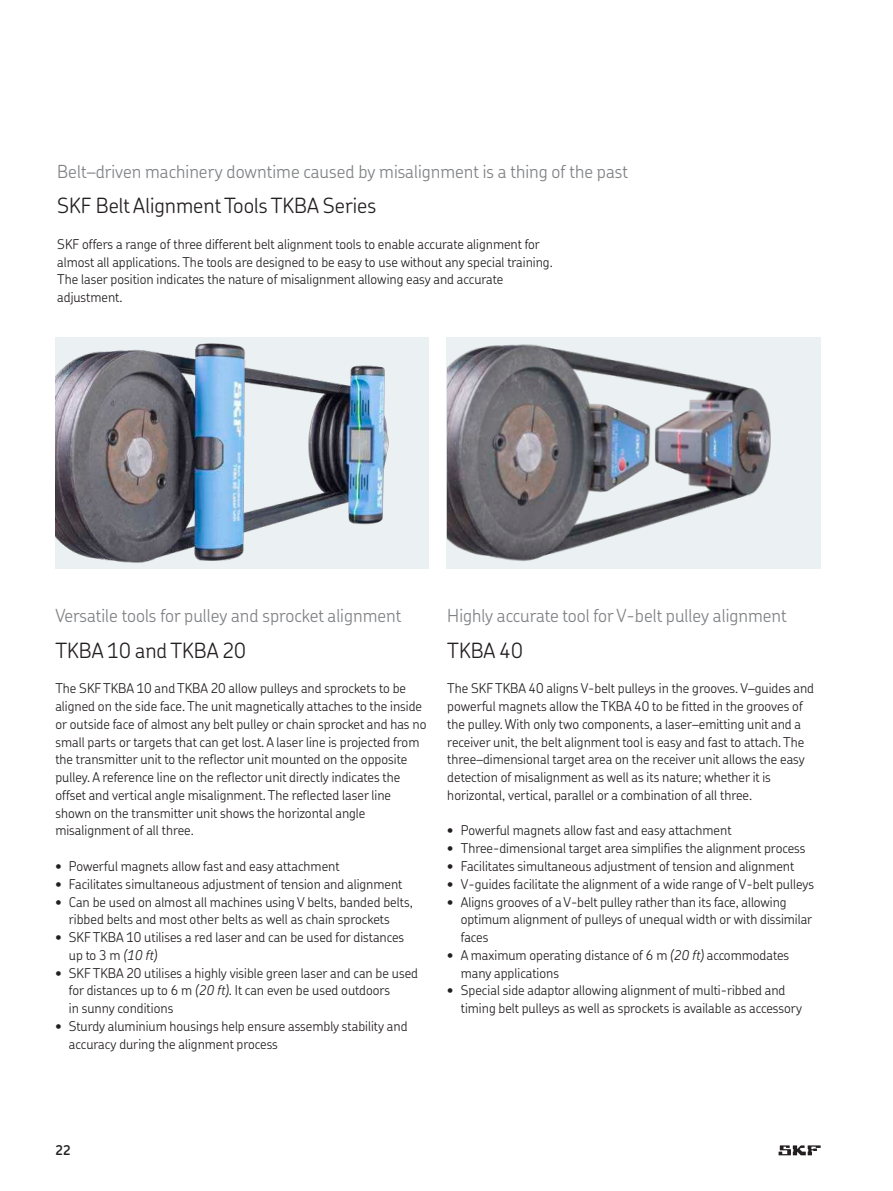
<style>
.page{position:relative;width:893px;height:1191px;background:#fff}
.page>*{position:absolute;margin:0;border:0;box-sizing:border-box;transform-origin:0 0}
.t1{font:300 21px "SKF Chevin OT";color:#231f20}
.t2{font:300 18px "SKF Chevin OT";color:#808285}
.t3{font:300 13.5px/17.9px "SKF Chevin OT";color:#231f20}
.t4{font:600 13.5px "SKF Chevin OT";color:#231f20}
.s1{font-style:italic}
</style>
<div class="page">
<img style="left:55px;top:338px;width:374px;height:231px">
<div style="left:447px;top:338px;width:374px;height:231px;background:#ebf0f2"></div>
<img style="left:447px;top:344px;width:324px;height:217px">
<svg style="left:778px;top:1145px;width:42px;height:10px"></svg>
<h2 class="t2" style="left:57px;top:163px;width:572px">Belt–driven machinery downtime caused by misalignment is a thing of the past</h2>
<h1 class="t1" style="left:57px;top:196px;width:320px">SKF Belt Alignment Tools TKBA Series</h1>
<p class="t3" style="left:57px;top:236px;width:497px">SKF offers a range of three different belt alignment tools to enable accurate alignment for almost all applications . The tools are designed to be easy to use without any special training .<br>The laser position indicates the nature of misalignment allowing easy and accurate adjustment .</p>
<h2 class="t2" style="left:55px;top:607px;width:347px">Versatile tools for pulley and sprocket alignment</h2>
<h1 class="t1" style="left:55px;top:640px;width:192px">TKBA 10 and TKBA 20</h1>
<p class="t3" style="left:55px;top:680px;width:372px">The SKF TKBA 10 and TKBA 20 allow pulleys and sprockets to be aligned on the side face . The unit magnetically attaches to the inside or outside face of almost any belt pulley or chain sprocket and has no small parts or targets that can get lost . A laser line is projected from the transmitter unit to the reflector unit mounted on the opposite pulley . A reference line on the reflector unit directly indicates the offset and vertical angle misalignment . The reflected laser line shown on the transmitter unit shows the horizontal angle misalignment of all three .</p>
<p class="t3" style="left:55px;top:858px;width:286px">• Powerful magnets allow fast and easy attachment</p>
<p class="t3" style="left:55px;top:876px;width:348px">• Facilitates simultaneous adjustment of tension and alignment</p>
<p class="t3" style="left:69px;top:893px;width:345px;text-indent:-13px">• Can be used on almost all machines using V belts, banded belts, ribbed belts and most other belts as well as chain sprockets</p>
<p class="t3" style="left:69px;top:929px;width:337px;text-indent:-13px">• SKF TKBA 10 utilises a red laser and can be used for distances up to 3 m <span class="s1">(10 ft)</span></p>
<p class="t3" style="left:69px;top:964px;width:351px;text-indent:-13px">• SKF TKBA 20 utilises a highly visible green laser and can be used for distances up to 6 m <span class="s1">(20 ft)</span> . It can even be used outdoors<br>in sunny conditions</p>
<p class="t3" style="left:69px;top:1018px;width:340px;text-indent:-13px">• Sturdy aluminium housings help ensure assembly stability and accuracy during the alignment process</p>
<h2 class="t2" style="left:447px;top:607px;width:341px">Highly accurate tool for V-belt pulley alignment</h2>
<h1 class="t1" style="left:447px;top:640px;width:77px">TKBA 40</h1>
<p class="t3" style="left:447px;top:680px;width:368px">The SKF TKBA 40 aligns V-belt pulleys in the grooves . V–guides and powerful magnets allow the TKBA 40 to be fitted in the grooves of the pulley . With only two components, a laser–emitting unit and a receiver unit, the belt alignment tool is easy and fast to attach . The three–dimensional target area on the receiver unit allows the easy detection of misalignment as well as its nature; whether it is horizontal, vertical, parallel or a combination of all three .</p>
<p class="t3" style="left:447px;top:822px;width:286px">• Powerful magnets allow fast and easy attachment</p>
<p class="t3" style="left:447px;top:840px;width:359px">• Three-dimensional target area simplifies the alignment process</p>
<p class="t3" style="left:447px;top:858px;width:348px">• Facilitates simultaneous adjustment of tension and alignment</p>
<p class="t3" style="left:447px;top:876px;width:368px">• V-guides facilitate the alignment of a wide range of V-belt pulleys</p>
<p class="t3" style="left:461px;top:893px;width:353px;text-indent:-13px">• Aligns grooves of a V-belt pulley rather than its face, allowing optimum alignment of pulleys of unequal width or with dissimilar faces</p>
<p class="t3" style="left:461px;top:947px;width:330px;text-indent:-13px">• A maximum operating distance of 6 m <span class="s1">(20 ft)</span> accommodates many applications</p>
<p class="t3" style="left:461px;top:982px;width:343px;text-indent:-13px">• Special side adaptor allowing alignment of multi-ribbed and timing belt pulleys as well as sprockets is available as accessory</p>
<p class="t4" style="left:55px;top:1144px;width:17px">22</p>
</div>
